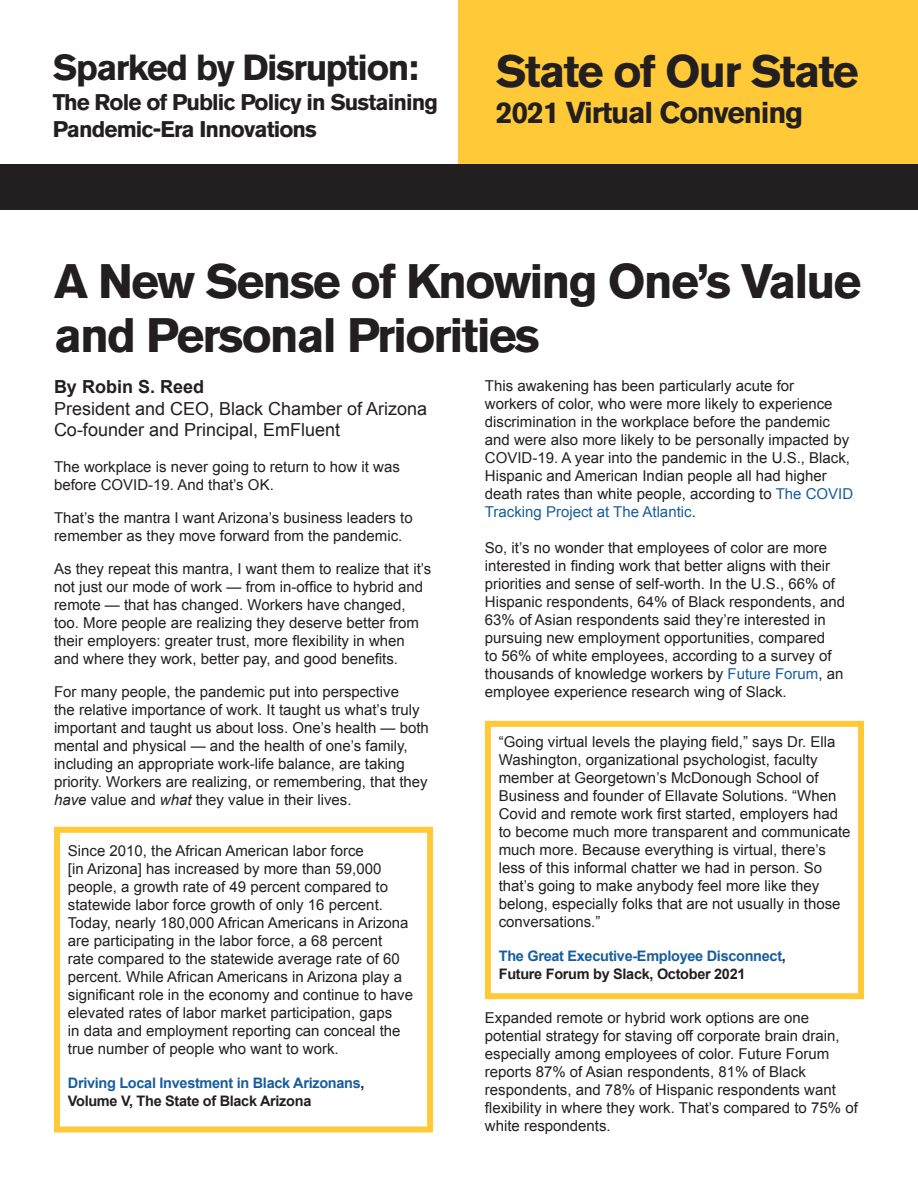
<style>
.page{position:relative;width:918px;height:1188px;background:#fff}
.page>*{position:absolute;margin:0;border:0;box-sizing:border-box;transform-origin:0 0}
.t1{font:700 48px "Akzidenz Grotesk Std";letter-spacing:-.04em;color:#231f20}
.t2{font:700 45px "Akzidenz Grotesk Std";letter-spacing:-.04em;color:#231f20}
.t3{font:700 36px "Akzidenz Grotesk Std";letter-spacing:-.04em;color:#231f20}
.t4{font:700 30px "Akzidenz Grotesk Std";letter-spacing:-.04em;color:#231f20}
.t5{font:700 22.5px "Akzidenz Grotesk Std";letter-spacing:-.04em;color:#231f20}
.t6{font:18px "Arial";color:#231f20}
.t7{font:700 18px "Arial";color:#231f20}
.t8{font:15px/18px "Arial";color:#231f20}
.t9{font:700 14.4px/17.4px "Arial";letter-spacing:-.02em;color:#175d9e}
.t10{font:700 14.4px "Arial";letter-spacing:-.02em;color:#231f20}
.s1{color:#175d9e}
.s2{font-style:italic}
.s3{color:#231f20}
</style>
<div class="page">
<div style="left:458px;top:0;width:459px;height:164px;background:#ffc938"></div>
<div style="left:0;top:164px;width:918px;height:46px;background:#231f20"></div>
<div style="left:54px;top:827px;width:379px;height:305px;border:6px solid #ffc938"></div>
<div style="left:485px;top:721px;width:379px;height:278px;border:6px solid #ffc938"></div>
<p class="t3" style="left:53px;top:47px;width:367px">Sparked by Disruption:</p>
<p class="t5" style="left:53px;top:89px;width:387px">The Role of Public Policy in Sustaining</p>
<p class="t5" style="left:53px;top:116px;width:266px">Pandemic-Era Innovations</p>
<p class="t2" style="left:496px;top:45px;width:365px">State of Our State</p>
<p class="t4" style="left:496px;top:95px;width:309px">2021 Virtual Convening</p>
<p class="t1" style="left:54px;top:253px;width:809px">A New Sense of Knowing One’s Value</p>
<p class="t1" style="left:54px;top:307px;width:487px">and Personal Priorities</p>
<p class="t8" style="left:485px;top:377px;width:370px">This awakening has been particularly acute for<br>workers of color, who were more likely to experience discrimination in the workplace before the pandemic and were also more likely to be personally impacted by COVID-19. A year into the pandemic in the U.S., Black, Hispanic and American Indian people all had higher death rates than white people, according to <span class="s1">The COVID Tracking Project at The Atlantic</span>.</p>
<p class="t8" style="left:485px;top:539px;width:362px">So, it’s no wonder that employees of color are more interested in finding work that better aligns with their priorities and sense of self-worth. In the U.S., 66% of Hispanic respondents, 64% of Black respondents, and 63% of Asian respondents said they’re interested in pursuing new employment opportunities, compared<br>to 56% of white employees, according to a survey of thousands of knowledge workers by <span class="s1">Future Forum</span>, an employee experience research wing of Slack.</p>
<p class="t7" style="left:54px;top:375px;width:152px">By Robin S. Reed</p>
<p class="t6" style="left:54px;top:397px;width:375px">President and CEO, Black Chamber of Arizona</p>
<p class="t6" style="left:54px;top:418px;width:288px">Co-founder and Principal, EmFluent</p>
<p class="t8" style="left:54px;top:458px;width:347px">The workplace is never going to return to how it was before COVID-19. And that’s OK.</p>
<p class="t8" style="left:54px;top:509px;width:360px">That’s the mantra I want Arizona’s business leaders to remember as they move forward from the pandemic.</p>
<p class="t8" style="left:54px;top:560px;width:379px">As they repeat this mantra, I want them to realize that it’s not just our mode of work — from in-office to hybrid and remote — that has changed. Workers have changed, too. More people are realizing they deserve better from their employers: greater trust, more flexibility in when and where they work, better pay, and good benefits.</p>
<p class="t8" style="left:54px;top:683px;width:376px">For many people, the pandemic put into perspective<br>the relative importance of work. It taught us what’s truly important and taught us about loss. One’s health — both mental and physical — and the health of one’s family, including an appropriate work-life balance, are taking priority. Workers are realizing, or remembering, that they <span class="s2">have</span> value and <span class="s2">what</span> they value in their lives.</p>
<p class="t8" style="left:499px;top:733px;width:353px">“Going virtual levels the playing field,” says Dr. Ella Washington, organizational psychologist, faculty member at Georgetown’s McDonough School of Business and founder of Ellavate Solutions. “When Covid and remote work first started, employers had to become much more transparent and communicate much more. Because everything is virtual, there’s less of this informal chatter we had in person. So that’s going to make anybody feel more like they belong, especially folks that are not usually in those conversations.”</p>
<p class="t9" style="left:499px;top:948px;width:289px">The Great Executive-Employee Disconnect<span class="s3">,</span></p>
<p class="t10" style="left:499px;top:964px;width:248px">Future Forum by Slack, October 2021</p>
<p class="t8" style="left:485px;top:1009px;width:374px">Expanded remote or hybrid work options are one potential strategy for staving off corporate brain drain, especially among employees of color. Future Forum reports 87% of Asian respondents, 81% of Black respondents, and 78% of Hispanic respondents want flexibility in where they work. That’s compared to 75% of white respondents.</p>
<p class="t8" style="left:68px;top:842px;width:347px">Since 2010, the African American labor force<br>[in Arizona] has increased by more than 59,000 people, a growth rate of 49 percent compared to statewide labor force growth of only 16 percent.<br>Today, nearly 180,000 African Americans in Arizona are participating in the labor force, a 68 percent<br>rate compared to the statewide average rate of 60 percent. While African Americans in Arizona play a significant role in the economy and continue to have elevated rates of labor market participation, gaps<br>in data and employment reporting can conceal the true number of people who want to work.</p>
<p class="t9" style="left:68px;top:1075px;width:298px">Driving Local Investment in Black Arizonans<span class="s3">,<br>Volume V, The State of Black Arizona</span></p>
</div>
